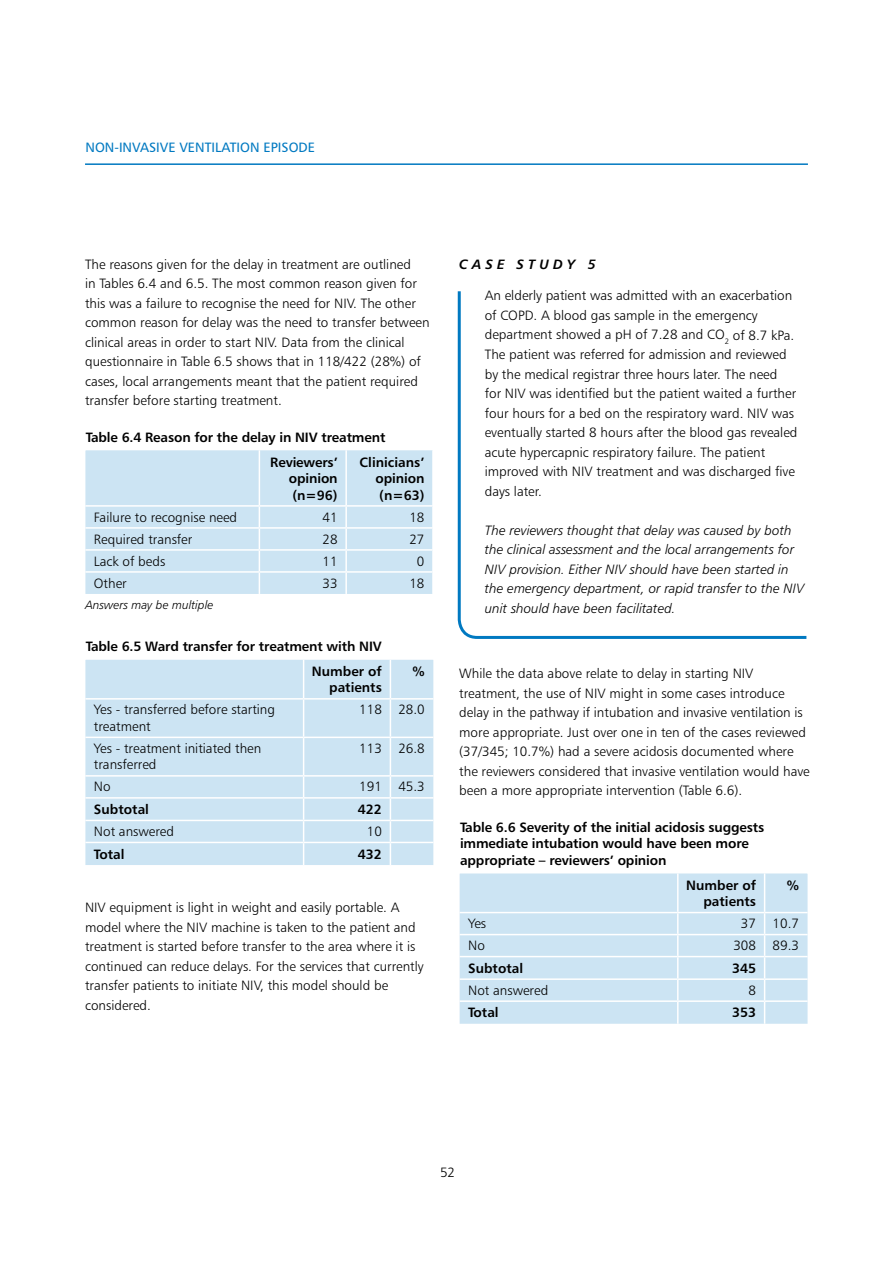
<style>
.page{position:relative;width:893px;height:1263px;background:#fff}
.page>*{position:absolute;margin:0;border:0;box-sizing:border-box;transform-origin:0 0}
.t1{font:13.5px/19.5px "Humanist 777 BT Light B";color:#000}
.t2{font:13.5px/16.5px "Humanist 777 BT Bold B";letter-spacing:-.01em;color:#000}
.t3{font:13.5px/19.5px "Humanist 777 BT Light Italic B";color:#000}
.t4{font:13.5px "Humanist 777 BT Roman B";color:#0079c1}
.t5{font:13.5px "Humanist 777 BT Bold Italic B";color:#000}
.t6{font:12px "Humanist 777 BT Light Italic B";color:#000}
</style>
<div class="page">
<hr style="left:85px;top:163px;width:723px;height:2px;background:#0079c1">
<svg style="left:457px;top:291px;width:350px;height:348px"></svg>
<div style="left:85px;top:660px;width:348px;height:205px;background:#cce4f3"></div>
<hr style="left:303px;top:660px;width:1px;height:38px;background:#fff">
<hr style="left:303px;top:700px;width:1px;height:37px;background:#fff">
<hr style="left:303px;top:738px;width:1px;height:37px;background:#fff">
<svg style="left:303px;top:777px;width:1px;height:88px"></svg>
<hr style="left:390px;top:660px;width:1px;height:38px;background:#fff">
<hr style="left:390px;top:700px;width:1px;height:37px;background:#fff">
<hr style="left:390px;top:738px;width:1px;height:37px;background:#fff">
<svg style="left:390px;top:777px;width:1px;height:88px"></svg>
<hr style="left:85px;top:698px;width:219px;height:2px;background:#fff">
<hr style="left:304px;top:698px;width:86px;height:2px;background:#fff">
<hr style="left:390px;top:698px;width:43px;height:2px;background:#fff">
<hr style="left:85px;top:737px;width:219px;height:1px;background:#fff">
<hr style="left:304px;top:737px;width:86px;height:1px;background:#fff">
<hr style="left:390px;top:737px;width:43px;height:1px;background:#fff">
<hr style="left:85px;top:775px;width:219px;height:2px;background:#fff">
<hr style="left:304px;top:775px;width:86px;height:2px;background:#fff">
<hr style="left:390px;top:775px;width:43px;height:2px;background:#fff">
<hr style="left:85px;top:797px;width:219px;height:2px;background:#fff">
<hr style="left:304px;top:797px;width:86px;height:2px;background:#fff">
<hr style="left:390px;top:797px;width:43px;height:2px;background:#fff">
<hr style="left:85px;top:820px;width:219px;height:1px;background:#fff">
<hr style="left:304px;top:820px;width:86px;height:1px;background:#fff">
<hr style="left:390px;top:820px;width:43px;height:1px;background:#fff">
<hr style="left:85px;top:842px;width:219px;height:1px;background:#fff">
<hr style="left:304px;top:842px;width:86px;height:1px;background:#fff">
<hr style="left:390px;top:842px;width:43px;height:1px;background:#fff">
<div style="left:460px;top:873px;width:347px;height:151px;background:#cce4f3"></div>
<hr style="left:677px;top:873px;width:2px;height:39px;background:#fff">
<hr style="left:677px;top:913px;width:2px;height:21px;background:#fff">
<hr style="left:677px;top:935px;width:2px;height:21px;background:#fff">
<hr style="left:677px;top:957px;width:2px;height:21px;background:#fff">
<hr style="left:677px;top:980px;width:2px;height:20px;background:#fff">
<hr style="left:677px;top:1002px;width:2px;height:22px;background:#fff">
<hr style="left:764px;top:873px;width:1px;height:39px;background:#fff">
<svg style="left:764px;top:913px;width:1px;height:111px"></svg>
<hr style="left:460px;top:912px;width:218px;height:1px;background:#fff">
<hr style="left:678px;top:912px;width:87px;height:1px;background:#fff">
<hr style="left:765px;top:912px;width:42px;height:1px;background:#fff">
<hr style="left:460px;top:934px;width:218px;height:1px;background:#fff">
<hr style="left:678px;top:934px;width:87px;height:1px;background:#fff">
<hr style="left:765px;top:934px;width:42px;height:1px;background:#fff">
<hr style="left:460px;top:956px;width:218px;height:1px;background:#fff">
<hr style="left:678px;top:956px;width:87px;height:1px;background:#fff">
<hr style="left:765px;top:956px;width:42px;height:1px;background:#fff">
<hr style="left:460px;top:978px;width:218px;height:2px;background:#fff">
<hr style="left:678px;top:978px;width:87px;height:2px;background:#fff">
<hr style="left:765px;top:978px;width:42px;height:2px;background:#fff">
<hr style="left:460px;top:1000px;width:218px;height:2px;background:#fff">
<hr style="left:678px;top:1000px;width:87px;height:2px;background:#fff">
<hr style="left:765px;top:1000px;width:42px;height:2px;background:#fff">
<div style="left:85px;top:450px;width:347px;height:144px;background:#cce4f3"></div>
<hr style="left:259px;top:450px;width:1px;height:55px;background:#fff">
<svg style="left:259px;top:507px;width:1px;height:87px"></svg>
<hr style="left:345px;top:450px;width:2px;height:55px;background:#fff">
<hr style="left:345px;top:507px;width:2px;height:20px;background:#fff">
<hr style="left:345px;top:529px;width:2px;height:20px;background:#fff">
<hr style="left:345px;top:551px;width:2px;height:20px;background:#fff">
<hr style="left:345px;top:573px;width:2px;height:21px;background:#fff">
<hr style="left:85px;top:505px;width:174px;height:2px;background:#fff">
<hr style="left:259px;top:505px;width:87px;height:2px;background:#fff">
<hr style="left:346px;top:505px;width:88px;height:2px;background:#fff">
<hr style="left:85px;top:527px;width:174px;height:2px;background:#fff">
<hr style="left:259px;top:527px;width:87px;height:2px;background:#fff">
<hr style="left:346px;top:527px;width:88px;height:2px;background:#fff">
<hr style="left:85px;top:549px;width:174px;height:2px;background:#fff">
<hr style="left:259px;top:549px;width:87px;height:2px;background:#fff">
<hr style="left:346px;top:549px;width:88px;height:2px;background:#fff">
<hr style="left:85px;top:571px;width:174px;height:2px;background:#fff">
<hr style="left:259px;top:571px;width:87px;height:2px;background:#fff">
<hr style="left:346px;top:571px;width:88px;height:2px;background:#fff">
<p class="t4" style="left:86px;top:139px;width:231px">NON-I NVA SIVE VENTI LATION EPISODE</p>
<p class="t1" style="left:85px;top:254px;width:346px">The reasons given for the delay in treatment are outlined<br>in Tables 6.4 and 6.5. The most common reason given for this was a failure to recognise the need for NIV. The other common reason for delay was the need to transfer between clinical areas in order to start NIV. Data from the clinical questionnaire in Table 6.5 shows that in 118/422 (28%) of cases, local arrangements meant that the patient required transfer before starting treatment.</p>
<p class="t2" style="left:270px;top:424px;width:117px;line-height:24.8px;text-indent:-184px">Table 6.4 Reason for the delay in NIV treatment<br>Reviewers’</p>
<p class="t2" style="left:289px;top:470px;width:50px">opinion (n=96)</p>
<p class="t2" style="left:376px;top:453px;width:50px;text-align:justify;text-indent:-16px">Clinicians’ opinion (n=63)</p>
<p class="t1" style="left:94px;top:507px;width:145px">Failure to recognise need</p>
<p class="t1" style="left:323px;top:507px;width:17px">41</p>
<p class="t1" style="left:409px;top:507px;width:17px">18</p>
<p class="t1" style="left:94px;top:529px;width:100px">Required transfer</p>
<p class="t1" style="left:323px;top:529px;width:17px">28</p>
<p class="t1" style="left:409px;top:529px;width:17px">27</p>
<p class="t1" style="left:94px;top:551px;width:73px">Lack of beds</p>
<p class="t1" style="left:323px;top:551px;width:17px">11</p>
<p class="t1" style="left:417px;top:551px;width:9px">0</p>
<p class="t1" style="left:94px;top:573px;width:34px">Other</p>
<p class="t1" style="left:323px;top:573px;width:17px">33</p>
<p class="t1" style="left:409px;top:573px;width:17px">18</p>
<p class="t6" style="left:85px;top:597px;width:130px">Answers may be multiple</p>
<p class="t2" style="left:86px;top:634px;width:298px;line-height:24.8px;text-align:right">Table 6.5 Ward transfer for treatment with NIV<br>Number of</p>
<p class="t2" style="left:329px;top:679px;width:54px">patients</p>
<p class="t2" style="left:413px;top:663px;width:14px">%</p>
<p class="t1" style="left:94px;top:701px;width:183px;line-height:16.5px">Yes - transferred before starting treatment</p>
<p class="t1" style="left:359px;top:700px;width:67px">118 28.0</p>
<p class="t1" style="left:94px;top:740px;width:169px;line-height:16.5px">Yes - treatment initiated then transferred</p>
<p class="t1" style="left:359px;top:738px;width:67px">113 26.8</p>
<p class="t1" style="left:94px;top:777px;width:18px">No</p>
<p class="t1" style="left:359px;top:777px;width:67px">191 45.3</p>
<p class="t2" style="left:94px;top:801px;width:57px">Subtotal</p>
<p class="t2" style="left:358px;top:801px;width:26px">422</p>
<p class="t1" style="left:94px;top:821px;width:82px">Not answered</p>
<p class="t1" style="left:367px;top:821px;width:17px">10</p>
<p class="t2" style="left:94px;top:845px;width:32px">Total</p>
<p class="t2" style="left:358px;top:845px;width:26px">432</p>
<p class="t1" style="left:85px;top:897px;width:340px">NIV equipment is light in weight and easily portable. A model where the NIV machine is taken to the patient and treatment is started before transfer to the area where it is continued can reduce delays. For the services that currently transfer patients to initiate NIV, this model should be considered.</p>
<p class="t5" style="left:459px;top:256px;width:138px">C A S E S T U D Y 5</p>
<p class="t1" style="left:485px;top:286px;width:314px">An elderly patient was admitted with an exacerbation of COPD. A blood gas sample in the emergency department showed a pH of 7.28 and CO<sub>2</sub> of 8.7 kPa.<br>The patient was referred for admission and reviewed by the medical registrar three hours later. The need<br>for NIV was identified but the patient waited a further four hours for a bed on the respiratory ward. NIV was eventually started 8 hours after the blood gas revealed acute hypercapnic respiratory failure. The patient improved with NIV treatment and was discharged five days later.</p>
<p class="t3" style="left:485px;top:520px;width:321px">The reviewers thought that delay was caused by both the clinical assessment and the local arrangements for NIV provision. Either NIV should have been started in the emergency department, or rapid transfer to the NIV unit should have been facilitated.</p>
<p class="t1" style="left:459px;top:663px;width:352px">While the data above relate to delay in starting NIV treatment, the use of NIV might in some cases introduce delay in the pathway if intubation and invasive ventilation is more appropriate. Just over one in ten of the cases reviewed (37/345; 10.7%) had a severe acidosis documented where the reviewers considered that invasive ventilation would have been a more appropriate intervention (Table 6.6).</p>
<p class="t2" style="left:460px;top:819px;width:306px">Table 6.6 Severity of the initial acidosis suggests immediate intubation would have been more appropriate – reviewers’ opinion</p>
<p class="t2" style="left:686px;top:876px;width:71px;text-align:right">Number of patients</p>
<p class="t2" style="left:787px;top:876px;width:14px">%</p>
<p class="t1" style="left:468px;top:913px;width:20px">Yes</p>
<p class="t1" style="left:741px;top:913px;width:60px">37 10.7</p>
<p class="t1" style="left:468px;top:935px;width:18px">No</p>
<p class="t1" style="left:733px;top:935px;width:67px">308 89.3</p>
<p class="t2" style="left:468px;top:959px;width:57px">Subtotal</p>
<p class="t2" style="left:732px;top:959px;width:26px">345</p>
<p class="t1" style="left:468px;top:980px;width:82px">Not answered</p>
<p class="t1" style="left:748px;top:980px;width:9px">8</p>
<p class="t2" style="left:468px;top:1004px;width:32px">Total</p>
<p class="t2" style="left:732px;top:1004px;width:26px">353</p>
<p class="t1" style="left:440px;top:1162px;width:17px">52</p>
</div>
